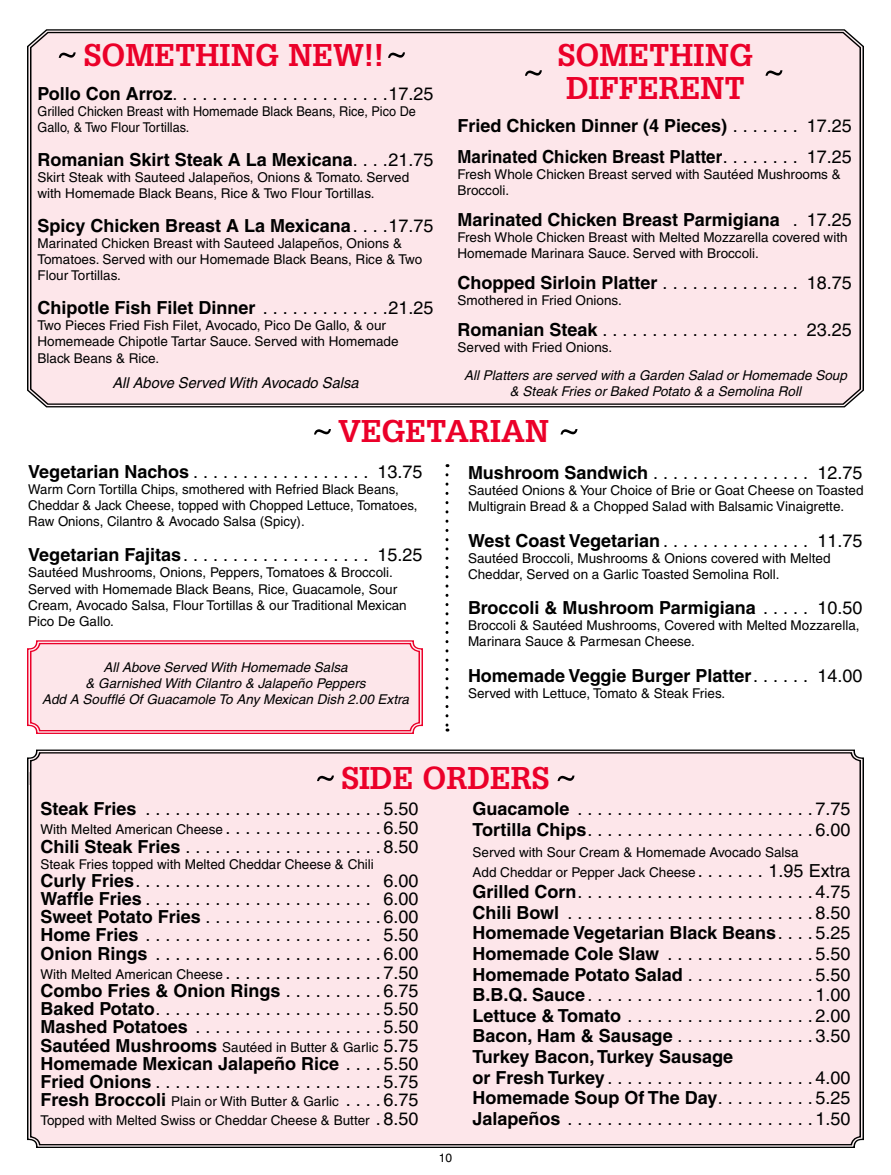
<style>
.page{position:relative;width:891px;height:1175px;background:#fff}
.page>*{position:absolute;margin:0;border:0;box-sizing:border-box;transform-origin:0 0}
.t1{font:33px/33px "Square Serif Bold DTC";color:#eb0029}
.t2{font:18px/20.7px "Helvetica";color:#000;text-align:justify}
.t3{font:700 18px/30.6px "Helvetica";color:#000}
.t4{font:italic 15px "Helvetica";color:#000}
.t5{font:13.5px/16.2px "Helvetica";color:#000}
.t6{font:italic 13.5px/16.2px "Helvetica";color:#000;text-align:center}
.t7{font:13.5px/16.2px "Helvetica";color:#000;scale:.94 1}
.t8{font:12px "Helvetica";color:#000}
.s1{font-weight:700}
.s2{font-weight:400}
.s3{font-size:18px}
.s4{font-weight:700;font-size:18px}
</style>
<div class="page">
<div style="left:29px;top:31px;width:833px;height:374px;background:#fde6ea"></div>
<svg style="left:27px;top:640px;width:396px;height:94px;background:#fcdae0"></svg>
<div style="left:30px;top:643px;width:390px;height:88px;border:1px solid #eb0029;border-radius:8px"></div>
<svg style="left:446px;top:475px;width:2px;height:256px"></svg>
<svg style="left:314px;top:429px;width:17px;height:5px"></svg>
<svg style="left:59px;top:52px;width:17px;height:6px"></svg>
<svg style="left:525px;top:70px;width:17px;height:6px"></svg>
<svg style="left:561px;top:429px;width:17px;height:5px"></svg>
<svg style="left:388px;top:52px;width:17px;height:6px"></svg>
<svg style="left:766px;top:70px;width:16px;height:6px"></svg>
<div style="left:27px;top:749px;width:837px;height:399px;background:#fde6ea"></div>
<svg style="left:317px;top:775px;width:17px;height:6px"></svg>
<svg style="left:558px;top:775px;width:16px;height:6px"></svg>
<h1 class="t1" style="left:84px;top:38px;width:302px">SOMETHING NEW!!</h1>
<h2 class="t2" style="left:38px;top:83px;width:397px"><span class="s1">Pollo Con Arroz</span> . . . . . . . . . . . . . . . . . . . . . 17.25</h2>
<p class="t7" style="left:38px;top:103px;width:404px">Grilled Chicken Breast with Homemade Black Beans, Rice, Pico De<br>Gallo, &amp; Two Flour Tortillas.</p>
<h2 class="t3" style="left:38px;top:144px;width:397px">Romanian Skirt Steak A La Mexicana <span class="s2">. . . 21. 75</span></h2>
<p class="t5" style="left:38px;top:169px;width:373px">Skirt Steak with Sauteed Jalapeños, Onions &amp; Tomato. Served with Homemade Black Beans, Rice &amp; Two Flour Tortillas.</p>
<h2 class="t3" style="left:38px;top:210px;width:397px">Spicy Chicken Breast A La Mexicana <span class="s2">. . . 17. 75</span></h2>
<p class="t5" style="left:38px;top:235px;width:386px">Marinated Chicken Breast with Sauteed Jalapeños, Onions &amp;<br>Tomatoes. Served with our Homemade Black Beans, Rice &amp; Two<br>Flour Tortillas.</p>
<h2 class="t3" style="left:38px;top:292px;width:397px">Chipotle Fish Filet Dinner <span class="s2">. . . . . . . . . . . . 21.25</span></h2>
<p class="t5" style="left:38px;top:317px;width:363px">Two Pieces Fried Fish Filet, Avocado, Pico De Gallo, &amp; our<br>Homemeade Chipotle Tartar Sauce. Served with Homemade<br>Black Beans &amp; Rice.</p>
<p class="t4" style="left:112px;top:374px;width:248px">All Above Served With Avocado Salsa</p>
<h1 class="t1" style="left:558px;top:38px;width:52px">SOMETHING<br>DIFFERENT</h1>
<h2 class="t3" style="left:458px;top:110px;width:396px">Fried Chicken Dinner (4 Pieces) <span class="s2">. . . . . . . 17.25<br></span>Marinated Chicken Breast Platter <span class="s2">. . . . . . . . 17.25</span></h2>
<p class="t5" style="left:458px;top:166px;width:385px">Fresh Whole Chicken Breast served with Sautéed Mushrooms &amp;<br>Broccoli.</p>
<h2 class="t3" style="left:458px;top:204px;width:396px">Marinated Chicken Breast Parmigiana <span class="s2">. 17.25</span></h2>
<p class="t5" style="left:458px;top:229px;width:392px">Fresh Whole Chicken Breast with Melted Mozzarella covered with<br>Homemade Marinara Sauce. Served with Broccoli.</p>
<h2 class="t3" style="left:458px;top:267px;width:396px">Chopped Sirloin Platter <span class="s2">. . . . . . . . . . . . . . 18.75</span></h2>
<p class="t5" style="left:458px;top:292px;width:164px">Smothered in Fried Onions.</p>
<h2 class="t2" style="left:458px;top:319px;width:396px"><span class="s1">Romanian Steak</span> . . . . . . . . . . . . . . . . . . . . 23.25</h2>
<p class="t5" style="left:458px;top:339px;width:154px">Served with Fried Onions.</p>
<p class="t6" style="left:464px;top:367px;width:384px">All Platters are served with a Garden Salad or Homemade Soup &amp; Steak Fries or Baked Potato &amp; a Semolina Roll</p>
<h1 class="t1" style="left:338px;top:414px;width:22px">VEGETARIAN</h1>
<h2 class="t2" style="left:28px;top:461px;width:396px"><span class="s1">Vegetarian Nachos</span> . . . . . . . . . . . . . . . . . . 13. 75</h2>
<p class="t5" style="left:28px;top:481px;width:391px">Warm Corn Tortilla Chips, smothered with Refried Black Beans,<br>Cheddar &amp; Jack Cheese, topped with Chopped Lettuce, Tomatoes,<br>Raw Onions, Cilantro &amp; Avocado Salsa (Spicy).</p>
<h2 class="t2" style="left:28px;top:544px;width:396px"><span class="s1">Vegetarian Fajitas</span> . . . . . . . . . . . . . . . . . . . 15. 25</h2>
<p class="t5" style="left:28px;top:564px;width:380px">Sautéed Mushrooms, Onions, Peppers, Tomatoes &amp; Broccoli.<br>Served with Homemade Black Beans, Rice, Guacamole, Sour Cream, Avocado Salsa, Flour Tortillas &amp; our Traditional Mexican Pico De Gallo.</p>
<p class="t6" style="left:42px;top:659px;width:368px">All Above Served With Homemade Salsa<br>&amp; Garnished With Cilantro &amp; Jalapeño Peppers<br>Add A Soufflé Of Guacamole To Any Mexican Dish 2.00 Extra</p>
<h2 class="t2" style="left:468px;top:462px;width:396px"><span class="s1">Mushroom Sandwich</span>. . . . . . . . . . . . . . . . 12.75</h2>
<p class="t5" style="left:468px;top:482px;width:397px">Sautéed Onions &amp; Your Choice of Brie or Goat Cheese on Toasted<br>Multigrain Bread &amp; a Chopped Salad with Balsamic Vinaigrette.</p>
<h2 class="t2" style="left:468px;top:530px;width:396px"><span class="s1">West Coast Vegetarian</span> . . . . . . . . . . . . . . . 11. 75</h2>
<p class="t5" style="left:468px;top:550px;width:364px">Sautéed Broccoli, Mushrooms &amp; Onions covered with Melted<br>Cheddar, Served on a Garlic Toasted Semolina Roll.</p>
<h2 class="t3" style="left:468px;top:592px;width:396px">Broccoli &amp; Mushroom Parmigiana <span class="s2">. . . . . 10.50</span></h2>
<p class="t5" style="left:468px;top:617px;width:393px">Broccoli &amp; Sautéed Mushrooms, Covered with Melted Mozzarella,<br>Marinara Sauce &amp; Parmesan Cheese.</p>
<h2 class="t3" style="left:468px;top:659px;width:396px">Homemade Veggie Burger Platter <span class="s2">. . . . . . 14. 00</span></h2>
<p class="t5" style="left:468px;top:685px;width:256px">Served with Lettuce, Tomato &amp; Steak Fries.</p>
<h1 class="t1" style="left:341px;top:761px;width:210px">SIDE ORDERS</h1>
<h2 class="t2" style="left:40px;top:798px;width:379px"><span class="s1">Steak Fries</span> . . . . . . . . . . . . . . . . . . . . . . . 5. 50</h2>
<p class="t5" style="left:40px;top:821px;width:379px">With Melted American Cheese <span class="s3">. . . . . . . . . . . . . . . 6. 50</span></p>
<h2 class="t2" style="left:40px;top:836px;width:379px"><span class="s1">Chili Steak Fries</span> . . . . . . . . . . . . . . . . . . . 8.50</h2>
<p class="t5" style="left:40px;top:856px;width:335px">Steak Fries topped with Melted Cheddar Cheese &amp; Chili</p>
<h2 class="t2" style="left:40px;top:871px;width:379px;line-height:18.1px"><span class="s1">Curly Fries</span> . . . . . . . . . . . . . . . . . . . . . . . . 6. 00<br><span class="s1">Waffle Fries</span> . . . . . . . . . . . . . . . . . . . . . . . 6. 00<br><span class="s1">Sweet Potato Fries</span> . . . . . . . . . . . . . . . . . 6. 00<br><span class="s1">Home Fries</span> . . . . . . . . . . . . . . . . . . . . . . . 5.50<br><span class="s1">Onion Rings</span> . . . . . . . . . . . . . . . . . . . . . . 6.00</h2>
<p class="t5" style="left:40px;top:965px;width:379px">With Melted American Cheese <span class="s3">. . . . . . . . . . . . . . . 7. 50</span></p>
<h2 class="t2" style="left:40px;top:981px;width:379px;line-height:18px"><span class="s1">Combo Fries &amp; Onion Rings</span> . . . . . . . . . 6.75<br><span class="s1">Baked Potato</span> . . . . . . . . . . . . . . . . . . . . . . 5. 50<br><span class="s1">Mashed Potatoes</span> . . . . . . . . . . . . . . . . . . 5. 50</h2>
<p class="t5" style="left:40px;top:1038px;width:379px"><span class="s4">Sautéed Mushrooms</span> Sautéed in Butter &amp; Garlic <span class="s3">5. 75</span></p>
<h2 class="t3" style="left:40px;top:1053px;width:379px;line-height:18px">Homemade Mexican Jalapeño Rice <span class="s2">. . . 5.50<br></span>Fried Onions <span class="s2">. . . . . . . . . . . . . . . . . . . . . . 5.75</span></h2>
<p class="t5" style="left:40px;top:1092px;width:380px;line-height:18.8px"><span class="s4">Fresh Broccoli</span> Plain or With Butter &amp; Garlic <span class="s3">. . . 6.75<br></span>Topped with Melted Swiss or Cheddar Cheese &amp; Butter <span class="s3">. 8. 50</span></p>
<h2 class="t2" style="left:473px;top:798px;width:379px"><span class="s1">Guacamole</span> . . . . . . . . . . . . . . . . . . . . . . . 7.75<br><span class="s1">Tortilla Chips</span> . . . . . . . . . . . . . . . . . . . . . . 6.00</h2>
<p class="t5" style="left:472px;top:841px;width:380px;line-height:20.7px">Served with Sour Cream &amp; Homemade Avocado Salsa<br>Add Cheddar or Pepper Jack Cheese <span class="s3">. . . . . . . 1. 95 Extra</span></p>
<p class="t2" style="left:472px;top:881px;width:380px;text-align:left"><span class="s1">Grilled Corn</span> . . . . . . . . . . . . . . . . . . . . . . . 4.75<br><span class="s1">Chili Bowl</span> . . . . . . . . . . . . . . . . . . . . . . . . 8.50<br><span class="s1">Homemade Vegetarian Black Beans</span> . . . 5.25<br><span class="s1">Homemade Cole Slaw</span> . . . . . . . . . . . . . . 5.50<br><span class="s1">Homemade Potato Salad</span> . . . . . . . . . . . . 5. 50<br><span class="s1">B.b.q. Sauce</span> . . . . . . . . . . . . . . . . . . . . . . 1.00<br><span class="s1">Lettuce &amp; Tomato</span> . . . . . . . . . . . . . . . . . . 2. 00<br><span class="s1">Bacon, Ham &amp; Sausage</span> . . . . . . . . . . . . . 3.50<br><span class="s1">Turkey Bacon, Turkey Sausage<br>or Fresh Turkey</span> . . . . . . . . . . . . . . . . . . . . 4. 00<br><span class="s1">Homemade Soup Of The Day</span> . . . . . . . . . 5.25<br><span class="s1">Jalapeños</span> . . . . . . . . . . . . . . . . . . . . . . . . 1.50</p>
<p class="t8" style="left:439px;top:1150px;width:15px">10</p>
</div>
